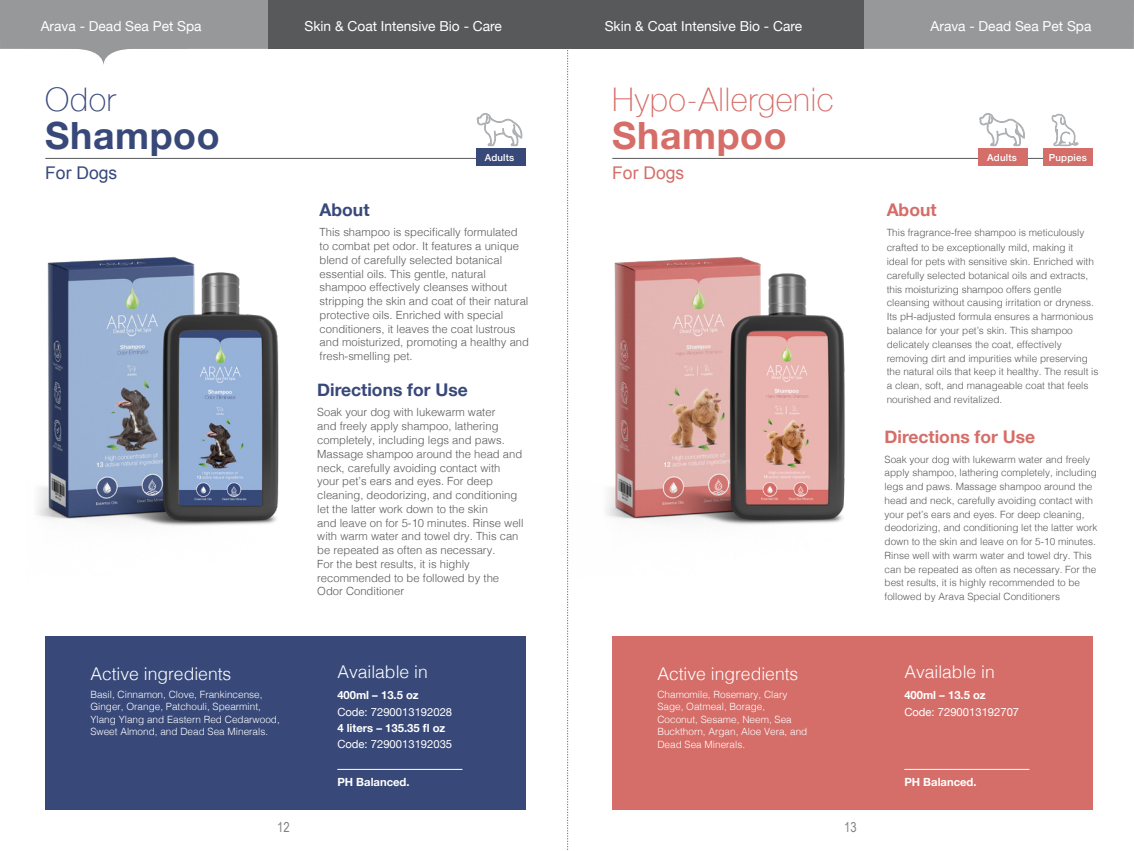
<style>
.page{position:relative;width:1134px;height:851px;background:#fff}
.page>*{position:absolute;margin:0;border:0;box-sizing:border-box;transform-origin:0 0}
.t1{font:700 37.5px "Helvetica Neue";letter-spacing:.015em;color:#384979}
.t2{font:700 37.5px "Helvetica Neue";letter-spacing:.015em;color:#d56d68}
.t3{font:100 32.5px "Helvetica Neue";letter-spacing:.02em;color:#d56d68}
.t4{font:100 32.5px "Helvetica Neue";color:#384979}
.t5{font:300 17.5px "Helvetica";color:#fff}
.t6{font:700 17.5px "Helvetica Neue";color:#384979}
.t7{font:700 17.5px "Helvetica Neue";color:#d56d68}
.t8{font:17.5px "Arial";color:#384979}
.t9{font:17.5px "Arial";color:#d56d68}
.t10{font:13.75px "Helvetica Neue";color:#fff}
.t11{font:13.75px "Arial Narrow";color:#808285}
.t12{font:300 11.25px/13.8px "Helvetica";color:#58595b}
.t13{font:700 11.25px "Helvetica Neue";color:#fff}
.t14{font:11.25px "Helvetica Neue";color:#fff}
.t15{font:300 10px/13.8px "Helvetica";color:#58595b}
.t16{font:300 10px/12.5px "Helvetica";color:#fff}
.t17{font:500 9.75px "Helvetica Neue";letter-spacing:.02em;color:#fff}
</style>
<div class="page">
<svg style="left:567px;top:65px;width:2px;height:785px"></svg>
<img style="left:37px;top:257px;width:242px;height:269px">
<div style="left:45px;top:636px;width:480px;height:173px;background:#384979"></div>
<hr style="left:45px;top:158px;width:480px;height:1px;background:#58595b">
<svg style="left:477px;top:113px;width:45px;height:34px"></svg>
<div style="left:476px;top:148px;width:49px;height:18px;background:#384979"></div>
<hr style="left:337px;top:769px;width:125px;height:1px;background:#fff">
<hr style="left:612px;top:158px;width:480px;height:1px;background:#58595b">
<svg style="left:979px;top:113px;width:46px;height:34px"></svg>
<div style="left:1043px;top:148px;width:49px;height:18px;background:#d56d68"></div>
<div style="left:979px;top:148px;width:49px;height:18px;background:#d56d68"></div>
<img style="left:567px;top:203px;width:278px;height:377px">
<div style="left:612px;top:636px;width:480px;height:173px;background:#d56d68"></div>
<svg style="left:1051px;top:113px;width:28px;height:34px"></svg>
<hr style="left:904px;top:769px;width:125px;height:1px;background:#fff">
<svg style="left:0;top:0;width:1134px;height:65px;fill:#96989a"></svg>
<div style="left:268px;top:0;width:596px;height:49px;background:#58595b"></div>
<h3 class="t10" style="left:41px;top:16px;width:162px">Arava - Dead Sea Pet Spa</h3>
<h3 class="t10" style="left:304px;top:16px;width:199px">Skin &amp; Coat Intensive Bio - Care</h3>
<h3 class="t10" style="left:605px;top:16px;width:199px">Skin &amp; Coat Intensive Bio - Care</h3>
<h3 class="t10" style="left:930px;top:16px;width:162px">Arava - Dead Sea Pet Spa</h3>
<h2 class="t4" style="left:45px;top:75px;width:72px">Odor</h2>
<h1 class="t1" style="left:45px;top:106px;width:176px">Shampoo</h1>
<h3 class="t8" style="left:45px;top:162px;width:73px">For Dogs</h3>
<h3 class="t5" style="left:90px;top:658px;width:143px">Active ingredients</h3>
<p class="t16" style="left:90px;top:687px;width:191px">Basil, Cinnamon, Clove, Frankincense, Ginger, Orange, Patchouli, Spearmint, Ylang Ylang and Eastern Red Cedarwood, Sweet Almond, and Dead Sea Minerals.</p>
<p class="t17" style="left:485px;top:149px;width:31px">Adults</p>
<h3 class="t6" style="left:320px;top:196px;width:51px">About</h3>
<p class="t12" style="left:320px;top:225px;width:211px">This shampoo is specifically formulated to combat pet odor. It features a unique blend of carefully selected botanical essential oils. This gentle, natural shampoo effectively cleanses without stripping the skin and coat of their natural protective oils. Enriched with special conditioners, it leaves the coat lustrous and moisturized, promoting a healthy and fresh-smelling pet.</p>
<h3 class="t6" style="left:317px;top:376px;width:152px">Directions for Use</h3>
<p class="t12" style="left:317px;top:405px;width:208px">Soak your dog with lukewarm water<br>and freely apply shampoo, lathering completely, including legs and paws.<br>Massage shampoo around the head and neck, carefully avoiding contact with your pet’s ears and eyes. For deep cleaning, deodorizing, and conditioning let the latter work down to the skin<br>and leave on for 5-10 minutes. Rinse well with warm water and towel dry. This can be repeated as often as necessary.<br>For the best results, it is highly recommended to be followed by the Odor Conditioner</p>
<h3 class="t5" style="left:337px;top:657px;width:92px">Available in</h3>
<p class="t13" style="left:337px;top:686px;width:83px">400ml – 13.5 oz</p>
<p class="t14" style="left:337px;top:703px;width:116px">Code: 7290013192028</p>
<p class="t13" style="left:337px;top:719px;width:110px">4 liters – 135.35 fl oz</p>
<p class="t14" style="left:337px;top:736px;width:116px">Code: 7290013192035</p>
<p class="t13" style="left:337px;top:772px;width:74px">PH Balanced.</p>
<h2 class="t3" style="left:612px;top:75px;width:223px">Hypo-Allergenic</h2>
<h1 class="t2" style="left:612px;top:106px;width:176px">Shampoo</h1>
<h3 class="t9" style="left:612px;top:162px;width:73px">For Dogs</h3>
<h3 class="t5" style="left:657px;top:658px;width:143px">Active ingredients</h3>
<p class="t16" style="left:657px;top:687px;width:152px">Chamomile, Rosemary, Clary<br>Sage, Oatmeal, Borage,<br>Coconut, Sesame, Neem, Sea<br>Buckthorn, Argan, Aloe Vera, and<br>Dead Sea Minerals.</p>
<h3 class="t11" style="left:277px;top:816px;width:14px">12</h3>
<h3 class="t11" style="left:844px;top:816px;width:14px">13</h3>
<p class="t17" style="left:987px;top:149px;width:31px">Adults</p>
<p class="t17" style="left:1049px;top:149px;width:39px">Puppies</p>
<h3 class="t7" style="left:887px;top:196px;width:51px">About</h3>
<p class="t15" style="left:887px;top:225px;width:199px;line-height:15px">This fragrance-free shampoo is meticulously crafted to be exceptionally mild, making it</p>
<p class="t15" style="left:887px;top:254px;width:213px">ideal for pets with sensitive skin. Enriched with carefully selected botanical oils and extracts, this moisturizing shampoo offers gentle cleansing without causing irritation or dryness.<br>Its pH-adjusted formula ensures a harmonious balance for your pet’s skin. This shampoo delicately cleanses the coat, effectively removing dirt and impurities while preserving the natural oils that keep it healthy. The result is a clean, soft, and manageable coat that feels nourished and revitalized.</p>
<h3 class="t7" style="left:884px;top:422px;width:152px">Directions for Use</h3>
<p class="t15" style="left:884px;top:451px;width:214px">Soak your dog with lukewarm water and freely apply shampoo, lathering completely, including legs and paws. Massage shampoo around the head and neck, carefully avoiding contact with your pet’s ears and eyes. For deep cleaning, deodorizing, and conditioning let the latter work down to the skin and leave on for 5-10 minutes.<br>Rinse well with warm water and towel dry. This can be repeated as often as necessary. For the best results, it is highly recommended to be followed by Arava Special Conditioners</p>
<h3 class="t5" style="left:904px;top:657px;width:92px">Available in</h3>
<p class="t13" style="left:904px;top:686px;width:83px">400ml – 13.5 oz</p>
<p class="t14" style="left:904px;top:703px;width:116px">Code: 7290013192707</p>
<p class="t13" style="left:904px;top:772px;width:74px">PH Balanced.</p>
</div>
